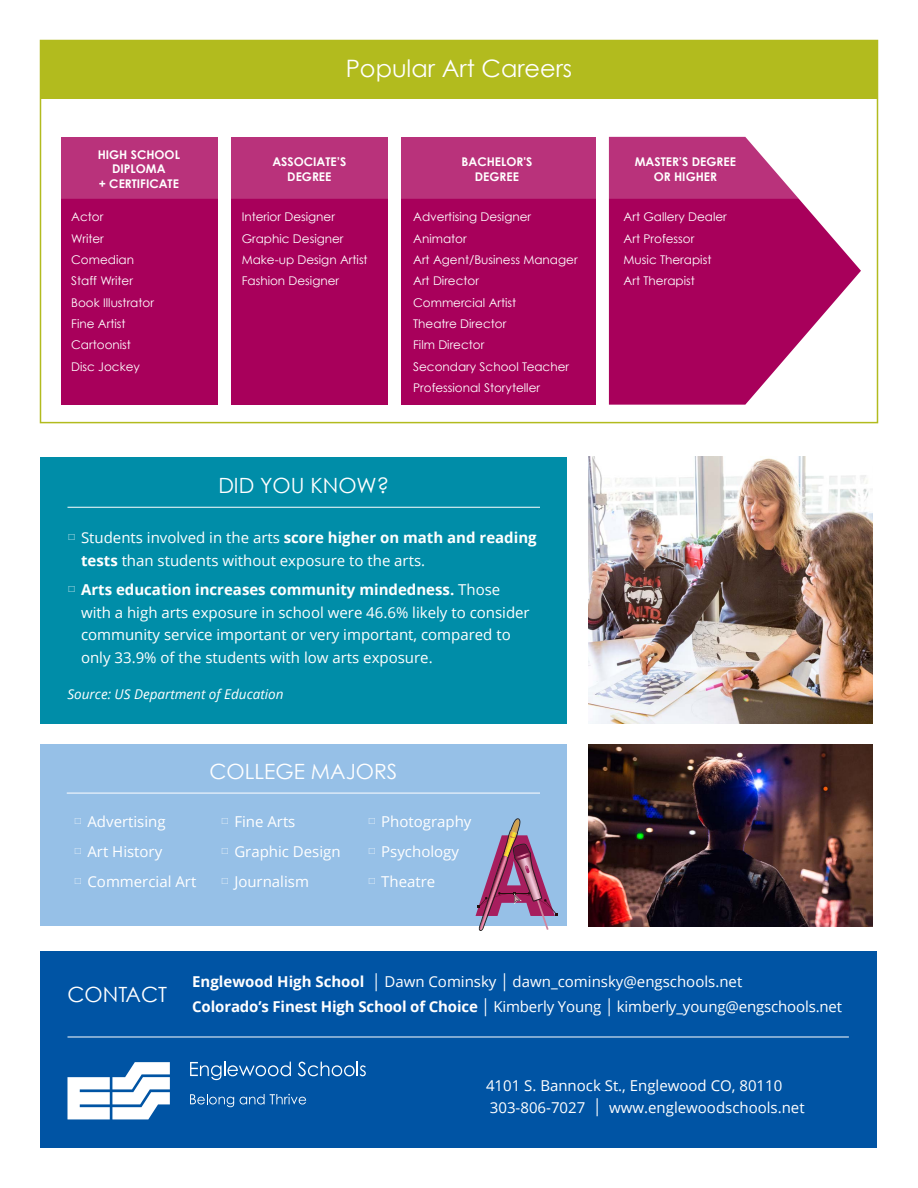
<style>
.page{position:relative;width:918px;height:1188px;background:#fff}
.page>*{position:absolute;margin:0;border:0;box-sizing:border-box;transform-origin:0 0}
.Big_Header_white{font:24px "Century Gothic";color:#fff}
.Reverse_subhead{font:21px "Century Gothic";color:#fff}
.body_copy{font:15px/22.5px "Open Sans";color:#fff}
.body_copy_-_white__s{font:15px "Open Sans";color:#fff}
.Subhead{font:italic 13.5px "Open Sans";color:#fff}
.t1{font:12px/21.3px "Century Gothic";color:#fff}
.t2{font:700 12px/14.4px "Century Gothic";color:#fff;text-align:center}
.s1{font-weight:700}
.s2{font-size:18px}
</style>
<div class="page">
<div style="left:40px;top:457px;width:527px;height:267px;background:#008da8"></div>
<div style="left:40px;top:40px;width:838px;height:59px;background:#b2bb1e"></div>
<div style="left:40px;top:40px;width:838px;height:383px;border:2px solid #b2bb1e"></div>
<div style="left:40px;top:951px;width:838px;height:197px;background:#0054a4"></div>
<svg style="left:67px;top:1062px;width:299px;height:57px"></svg>
<hr style="left:68px;top:1037px;width:781px;height:1px;background:#fff">
<div style="left:231px;top:137px;width:157px;height:268px;background:#a8005b"></div>
<div style="left:401px;top:137px;width:194px;height:268px;background:#a8005b"></div>
<div style="left:61px;top:137px;width:157px;height:268px;background:#a8005b"></div>
<svg style="left:609px;top:199px;width:252px;height:206px;fill:#a8005b"></svg>
<svg style="left:61px;top:136px;width:738px;height:63px;background:#c04788"></svg>
<div style="left:40px;top:744px;width:527px;height:182px;background:#96c0e7"></div>
<hr style="left:67px;top:793px;width:473px;height:1px;background:#fff">
<hr style="left:68px;top:507px;width:472px;height:1px;background:#fff">
<img style="left:589px;top:744px;width:283px;height:182px">
<img style="left:589px;top:457px;width:283px;height:267px">
<svg style="left:476px;top:818px;width:82px;height:113px"></svg>
<p class="t2" style="left:98px;top:147px;width:84px">HIGH SCHOOL<br>DIPLOMA<br>+ CERTIFICATE</p>
<p class="t1" style="left:71px;top:206px;width:84px">Actor<br>Writer<br>Comedian<br>Staff Writer<br>Book Illustrator<br>Fine Artist<br>Cartoonist<br>Disc Jockey</p>
<p class="Big_Header_white" style="left:346px;top:54px;width:228px">Popular Art Careers</p>
<p class="t2" style="left:462px;top:155px;width:72px">BACHELOR'S<br>DEGREE</p>
<p class="t2" style="left:272px;top:155px;width:75px">ASSOCIATE’S<br>DEGREE</p>
<p class="t2" style="left:635px;top:155px;width:103px">MASTER’S DEGREE<br>OR HIGHER</p>
<p class="t1" style="left:242px;top:206px;width:128px">Interior Designer<br>Graphic Designer<br>Make-up Design Artist<br>Fashion Designer</p>
<p class="t1" style="left:413px;top:206px;width:166px">Advertising Designer<br>Animator<br>Art Agent/Business Manager<br>Art Director<br>Commercial Artist<br>Theatre Director<br>Film Director<br>Secondary School Teacher<br>Professional Storyteller</p>
<p class="t1" style="left:624px;top:206px;width:105px">Art Gallery Dealer<br>Art Professor<br>Music Therapist<br>Art Therapist</p>
<p class="Reverse_subhead" style="left:218px;top:473px;width:172px">DID YOU KNOW?</p>
<p class="body_copy" style="left:81px;top:526px;width:457px">Students involved in the arts <span class="s1">score higher on math and reading tests</span> than students without exposure to the arts.</p>
<p class="body_copy" style="left:81px;top:578px;width:450px"><span class="s1">Arts education increases community mindedness.</span> Those with a high arts exposure in school were 46.6% likely to consider community service important or very important, compared to only 33.9% of the students with low arts exposure.</p>
<p class="Subhead" style="left:68px;top:684px;width:218px">Source: US Department of Education</p>
<p class="body_copy" style="left:87px;top:809px;width:80px">Advertising</p>
<p class="body_copy" style="left:87px;top:839px;width:76px">Art History</p>
<p class="body_copy" style="left:87px;top:869px;width:110px">Commercial Art</p>
<p class="Reverse_subhead" style="left:209px;top:759px;width:189px">COLLEGE MAJORS</p>
<p class="body_copy" style="left:234px;top:809px;width:63px">Fine Arts</p>
<p class="body_copy" style="left:234px;top:839px;width:108px">Graphic Design</p>
<p class="body_copy" style="left:234px;top:869px;width:76px">Journalism</p>
<p class="body_copy" style="left:381px;top:809px;width:92px">Photography</p>
<p class="body_copy" style="left:381px;top:839px;width:79px">Psychology</p>
<p class="body_copy" style="left:381px;top:869px;width:56px">Theatre</p>
<p class="Reverse_subhead" style="left:68px;top:981px;width:101px">CONTACT</p>
<p class="body_copy" style="left:192px;top:970px;width:552px"><span class="s1">Englewood High School</span> <span class="s2">|</span> Dawn Cominsky <span class="s2">|</span> dawn_cominsky@engschools.net</p>
<p class="body_copy" style="left:192px;top:995px;width:651px"><span class="s1">Colorado’s Finest High School of Choice</span> <span class="s2">|</span> Kimberly Young <span class="s2">|</span> kimberly_young@engschools.net</p>
<p class="body_copy_-_white__s" style="left:486px;top:1075px;width:298px">4101 S. Bannock St., Englewood CO, 80110</p>
<p class="body_copy_-_white__s" style="left:490px;top:1097px;width:316px">303-806-7027 <span class="s2">|</span> www.englewoodschools.net</p>
</div>
